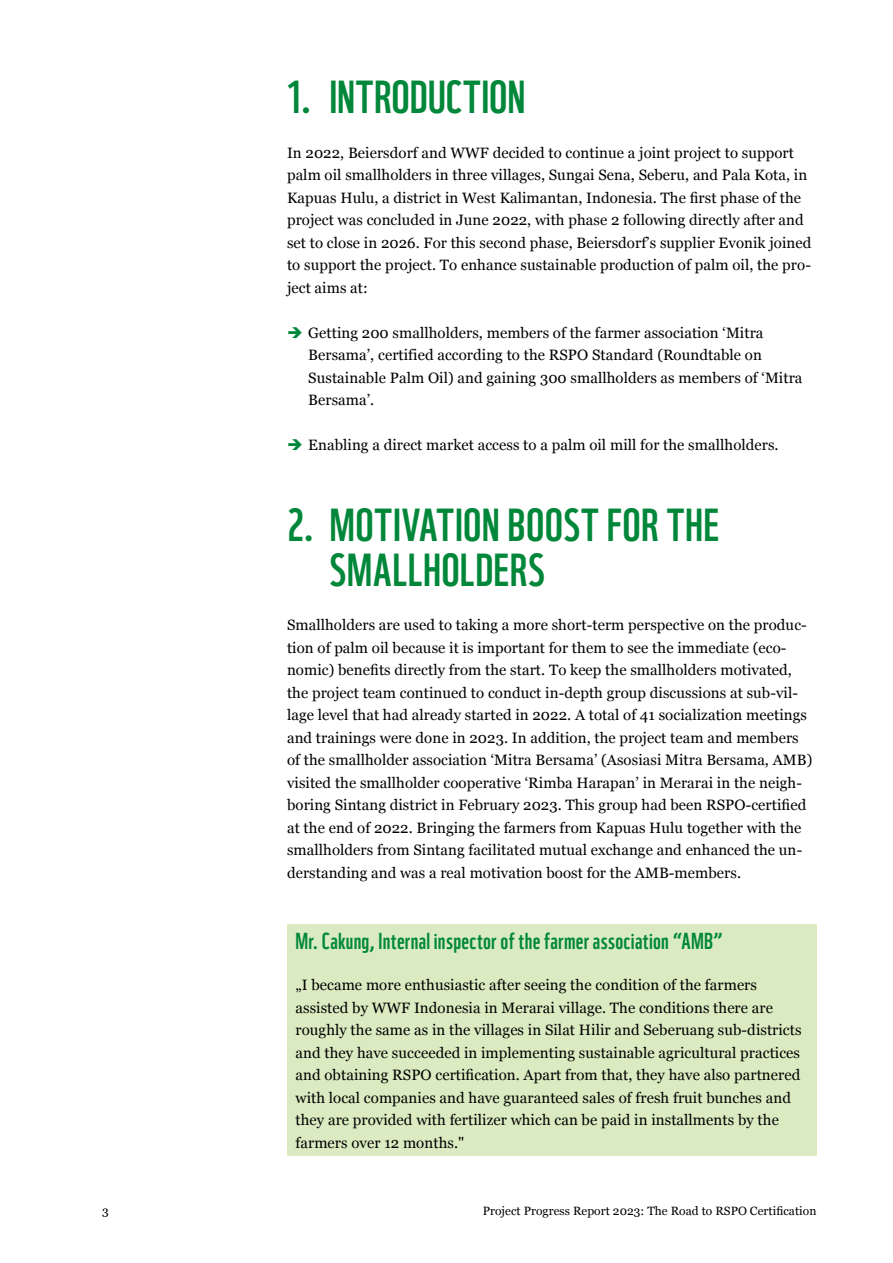
<style>
.page{position:relative;width:893px;height:1263px;background:#fff}
.page>*{position:absolute;margin:0;border:0;box-sizing:border-box;transform-origin:0 0}
.InH_Head{font:45px/45px "WWF";letter-spacing:.005em;color:#008739}
.InH_Kapitelhead{font:22.5px "WWF";letter-spacing:.01em;color:#008739}
.t1{font:15px/22.5px "Georgia";letter-spacing:.005em;color:#000}
.t2{font:12px "Georgia";letter-spacing:.005em;color:#000}
</style>
<div class="page">
<div style="left:287px;top:924px;width:529px;height:232px;background:#daebc1"></div>
<p class="InH_Head" style="left:287px;top:72px;width:240px">1. INTRODUCTION</p>
<p class="t1" style="left:287px;top:140px;width:526px">In 2022, Beiersdorf and WWF decided to continue a joint project to support palm oil smallholders in three villages, Sungai Sena, Seberu, and Pala Kota, in Kapuas Hulu, a district in West Kalimantan, Indonesia. The first phase of the project was concluded in June 2022, with phase 2 following directly after and set to close in 2026. For this second phase, Beiersdorf’s supplier Evonik joined to support the project. To enhance sustainable production of palm oil, the pro&shy;ject aims at:</p>
<p class="t1" style="left:308px;top:320px;width:496px">Getting 200 smallholders, members of the farmer association ‘Mitra Bersama’, certified according to the RSPO Standard (Roundtable on Sustainable Palm Oil) and gaining 300 smallholders as members of ‘Mitra Bersama’.</p>
<p class="t1" style="left:308px;top:433px;width:472px">Enabling a direct market access to a palm oil mill for the smallholders.</p>
<p class="InH_Head" style="left:330px;top:500px;width:391px;text-indent:-43px">2. MOTIVATION BOOST FOR THE<br>SMALLHOLDERS</p>
<p class="t1" style="left:287px;top:613px;width:527px">Smallholders are used to taking a more short-term perspective on the produc&shy;tion of palm oil because it is important for them to see the immediate (eco&shy;nomic) benefits directly from the start. To keep the smallholders motivated, the project team continued to conduct in-depth group discussions at sub-vil&shy;lage level that had already started in 2022. A total of 41 socialization meetings and trainings were done in 2023. In addition, the project team and members of the smallholder association ‘Mitra Bersama’ (Asosiasi Mitra Bersama, AMB) visited the smallholder cooperative ‘Rimba Harapan’ in Merarai in the neigh&shy;boring Sintang district in February 2023. This group had been RSPO-certified at the end of 2022. Bringing the farmers from Kapuas Hulu together with the smallholders from Sintang facilitated mutual exchange and enhanced the un&shy;derstanding and was a real motivation boost for the AMB-members.</p>
<p class="InH_Kapitelhead" style="left:296px;top:926px;width:429px">Mr. Cakung, Internal inspector of the farmer association “AMB”</p>
<p class="t1" style="left:296px;top:973px;width:508px">„I became more enthusiastic after seeing the condition of the farmers assisted by WWF Indonesia in Merarai village. The conditions there are roughly the same as in the villages in Silat Hilir and Seberuang sub-districts and they have succeeded in implementing sustainable agricultural practices and obtaining RSPO certification. Apart from that, they have also partnered with local companies and have guaranteed sales of fresh fruit bunches and they are provided with fertilizer which can be paid in installments by the farmers over 12 months."</p>
<p class="t2" style="left:102px;top:1202px;width:8px">3</p>
<p class="t2" style="left:483px;top:1202px;width:335px">Project Progress Report 2023: The Road to RSPO Certification</p>
</div>
